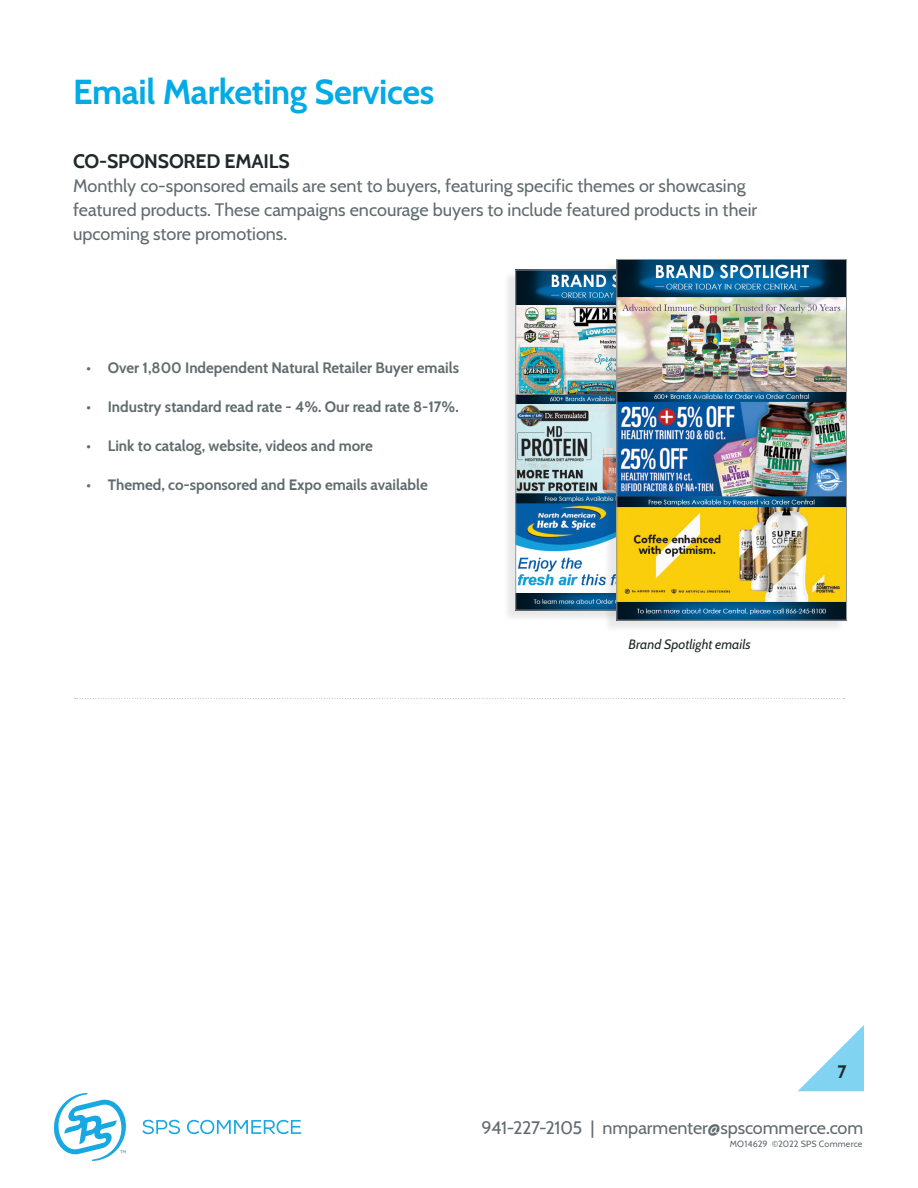
<style>
.page{position:relative;width:918px;height:1188px;background:#fff}
.page>*{position:absolute;margin:0;border:0;box-sizing:border-box;transform-origin:0 0}
.t1{font:700 34.5px "Cabin";letter-spacing:-.01em;color:#00abe6}
.t2{font:700 19.5px "Cabin";letter-spacing:-.01em;color:#1f292b}
.t3{font:18px/24px "Cabin";color:#616b6e}
.Intro_head{font:700 18px "Cabin";color:#1f292b}
.t4{font:700 15px "Cabin";color:#616b6e}
.t5{font:italic 13.5px "Cabin";color:#1f292b}
.Year_Footer{font:9px "Cabin";letter-spacing:.015em;color:#616b6e}
</style>
<div class="page">
<svg style="left:798px;top:1025px;width:66px;height:66px"></svg>
<svg style="left:142px;top:1120px;width:38px;height:14px"></svg>
<svg style="left:187px;top:1120px;width:114px;height:14px"></svg>
<svg style="left:54px;top:1093px;width:72px;height:68px"></svg>
<div style="left:503px;top:272px;width:226px;height:351px;background:#231f20;opacity:.1"></div>
<img style="left:517px;top:272px;width:87px;height:336px">
<div style="left:604px;top:261px;width:241px;height:373px;background:#231f20;opacity:.1"></div>
<img style="left:618px;top:261px;width:227px;height:357px">
<div style="left:616px;top:259px;width:231px;height:361px;border:1px solid #939598"></div>
<svg style="left:75px;top:698px;width:769px;height:1px"></svg>
<p class="t1" style="left:73px;top:65px;width:363px">Email Marketing Services</p>
<p class="t2" style="left:73px;top:146px;width:218px">CO-SPONSORED EMAILS</p>
<p class="t3" style="left:73px;top:172px;width:686px">Monthly co-sponsored emails are sent to buyers, featuring specific themes or showcasing featured products. These campaigns encourage buyers to include featured products in their upcoming store promotions.</p>
<p class="t4" style="left:87px;top:356px;width:374px">• Over 1,800 Independent Natural Retailer Buyer emails</p>
<p class="t4" style="left:87px;top:395px;width:374px">• Industry standard read rate - 4%. Our read rate 8-17%.</p>
<p class="t4" style="left:87px;top:434px;width:288px">• Link to catalog, website, videos and more</p>
<p class="t4" style="left:87px;top:473px;width:343px">• Themed, co-sponsored and Expo emails available</p>
<p class="t5" style="left:629px;top:634px;width:124px">Brand Spotlight emails</p>
<p class="Intro_head" style="left:838px;top:1057px;width:11px">7</p>
<p class="t3" style="left:482px;top:1115px;width:383px">941-227-2105 | nmparmenter@spscommerce.com</p>
<p class="Year_Footer" style="left:730px;top:1137px;width:134px">MO14629 ©2022 SPS Commerce</p>
</div>
